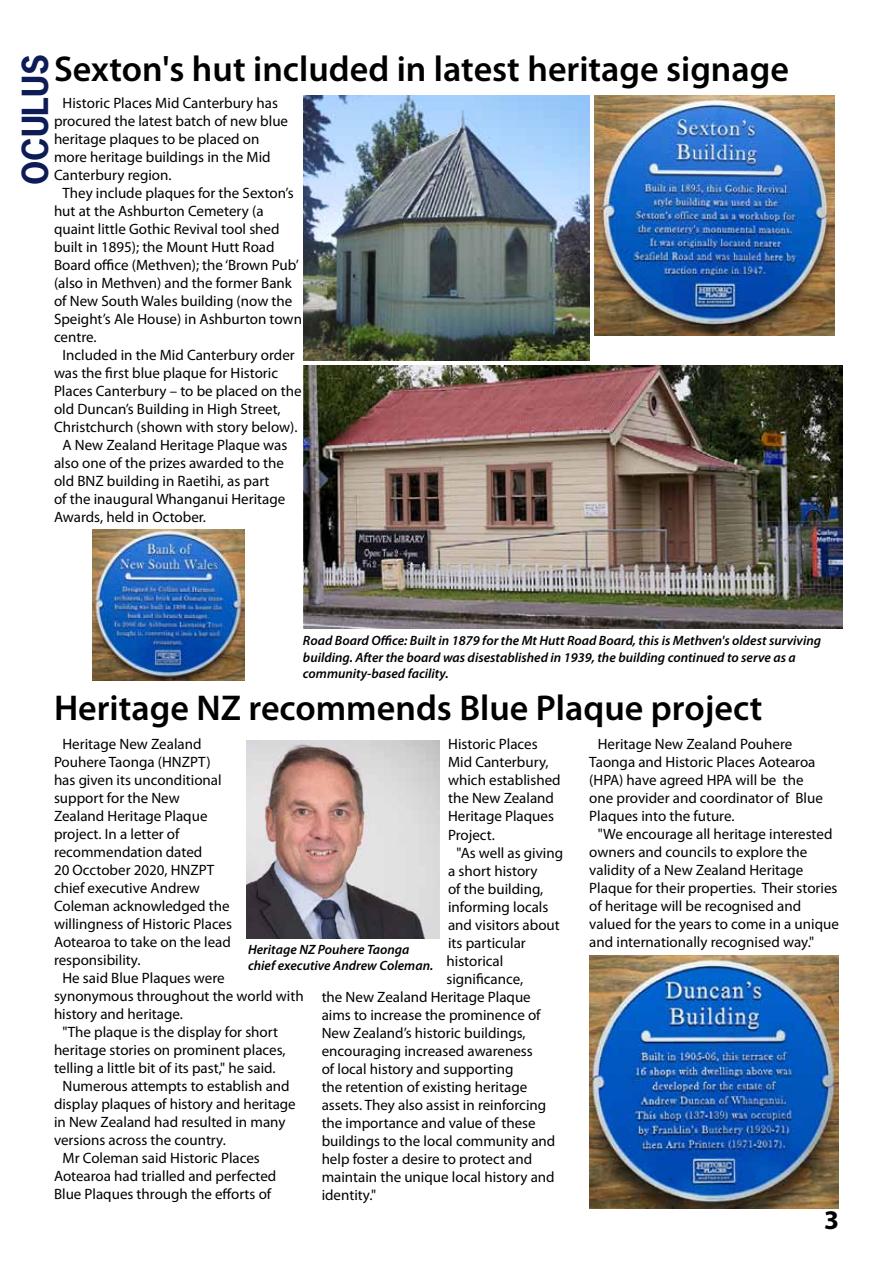
<style>
.page{position:relative;width:893px;height:1263px;background:#fff}
.page>*{position:absolute;margin:0;border:0;box-sizing:border-box;transform-origin:0 0}
.t1{font:600 36px "Myriad Pro";color:#000}
.t2{font:700 33.75px "News Gothic Std";color:#0d1c56}
.t3{font:700 27px "Myriad Pro";color:#000}
.t4{font:15px "Myriad Pro";color:#000}
.t5{font:italic 600 13.5px/16.2px "Myriad Pro";color:#000}
</style>
<div class="page">
<img style="left:304px;top:366px;width:539px;height:262px">
<img style="left:594px;top:95px;width:241px;height:241px">
<img style="left:304px;top:95px;width:285px;height:266px">
<img style="left:92px;top:529px;width:152px;height:151px">
<img style="left:589px;top:955px;width:250px;height:254px">
<img style="left:246px;top:740px;width:194px;height:199px">
<h2 class="t2" style="left:13px;top:185px;width:133px;rotate:-90deg">OCULUS</h2>
<h1 class="t1" style="left:54px;top:46px;width:736px">Sexton's hut included in latest heritage signage</h1>
<p class="t4" style="left:63px;top:94px;width:217px">Historic Places Mid Canterbury has</p>
<p class="t4" style="left:54px;top:112px;width:236px">procured the latest batch of new blue</p>
<p class="t4" style="left:54px;top:130px;width:207px">heritage plaques to be placed on</p>
<p class="t4" style="left:54px;top:148px;width:218px">more heritage buildings in the Mid</p>
<p class="t4" style="left:54px;top:166px;width:119px">Canterbury region.</p>
<p class="t4" style="left:63px;top:184px;width:233px">They include plaques for the Sexton’s</p>
<p class="t4" style="left:54px;top:202px;width:211px">hut at the Ashburton Cemetery (a</p>
<p class="t4" style="left:54px;top:220px;width:227px">quaint little Gothic Revival tool shed</p>
<p class="t4" style="left:54px;top:238px;width:222px">built in 1895); the Mount Hutt Road</p>
<p class="t4" style="left:54px;top:256px;width:246px">Board office (Methven); the ‘Brown Pub’</p>
<p class="t4" style="left:54px;top:274px;width:239px">(also in Methven) and the former Bank</p>
<p class="t4" style="left:54px;top:292px;width:240px">of New South Wales building (now the</p>
<p class="t4" style="left:54px;top:310px;width:249px">Speight’s Ale House) in Ashburton town</p>
<p class="t4" style="left:54px;top:328px;width:44px">centre.</p>
<p class="t4" style="left:63px;top:346px;width:234px">Included in the Mid Canterbury order</p>
<p class="t4" style="left:54px;top:364px;width:226px">was the first blue plaque for Historic</p>
<p class="t4" style="left:54px;top:382px;width:249px">Places Canterbury – to be placed on the</p>
<p class="t4" style="left:54px;top:400px;width:228px">old Duncan’s Building in High Street,</p>
<p class="t4" style="left:54px;top:418px;width:245px">Christchurch (shown with story below).</p>
<p class="t4" style="left:63px;top:436px;width:226px">A New Zealand Heritage Plaque was</p>
<p class="t4" style="left:54px;top:454px;width:231px">also one of the prizes awarded to the</p>
<p class="t4" style="left:54px;top:472px;width:217px">old BNZ building in Raetihi, as part</p>
<p class="t4" style="left:54px;top:490px;width:233px">of the inaugural Whanganui Heritage</p>
<p class="t4" style="left:54px;top:508px;width:154px">Awards, held in October.</p>
<p class="t5" style="left:303px;top:632px;width:520px">Road Board Office: Built in 1879 for the Mt Hutt Road Board, this is Methven's oldest surviving building. After the board was disestablished in 1939, the building continued to serve as a community-based facility.</p>
<h1 class="t1" style="left:54px;top:685px;width:710px">Heritage NZ recommends Blue Plaque project</h1>
<p class="t4" style="left:448px;top:735px;width:91px">Historic Places</p>
<p class="t4" style="left:448px;top:753px;width:102px">Mid Canterbury,</p>
<p class="t4" style="left:448px;top:771px;width:114px">which established</p>
<p class="t4" style="left:448px;top:789px;width:108px">the New Zealand</p>
<p class="t4" style="left:448px;top:807px;width:107px">Heritage Plaques</p>
<p class="t4" style="left:448px;top:825px;width:48px">Project.</p>
<p class="t4" style="left:457px;top:843px;width:108px">"As well as giving</p>
<p class="t4" style="left:448px;top:861px;width:91px">a short history</p>
<p class="t4" style="left:448px;top:879px;width:97px">of the building,</p>
<p class="t4" style="left:448px;top:897px;width:102px">informing locals</p>
<p class="t4" style="left:448px;top:915px;width:113px">and visitors about</p>
<p class="t4" style="left:448px;top:933px;width:79px">its particular</p>
<p class="t4" style="left:446px;top:951px;width:58px">historical</p>
<p class="t4" style="left:446px;top:969px;width:78px">significance,</p>
<p class="t4" style="left:322px;top:987px;width:211px">the New Zealand Heritage Plaque</p>
<p class="t4" style="left:322px;top:1005px;width:220px">aims to increase the prominence of</p>
<p class="t4" style="left:322px;top:1023px;width:205px">New Zealand’s historic buildings,</p>
<p class="t4" style="left:322px;top:1041px;width:213px">encouraging increased awareness</p>
<p class="t4" style="left:322px;top:1059px;width:193px">of local history and supporting</p>
<p class="t4" style="left:322px;top:1077px;width:207px">the retention of existing heritage</p>
<p class="t4" style="left:322px;top:1095px;width:226px">assets. They also assist in reinforcing</p>
<p class="t4" style="left:322px;top:1113px;width:216px">the importance and value of these</p>
<p class="t4" style="left:322px;top:1131px;width:235px">buildings to the local community and</p>
<p class="t4" style="left:322px;top:1149px;width:212px">help foster a desire to protect and</p>
<p class="t4" style="left:322px;top:1167px;width:235px">maintain the unique local history and</p>
<p class="t4" style="left:322px;top:1185px;width:56px">identity."</p>
<p class="t4" style="left:63px;top:734px;width:141px">Heritage New Zealand</p>
<p class="t4" style="left:54px;top:752px;width:158px">Pouhere Taonga (HNZPT)</p>
<p class="t4" style="left:54px;top:770px;width:169px">has given its unconditional</p>
<p class="t4" style="left:54px;top:788px;width:127px">support for the New</p>
<p class="t4" style="left:54px;top:806px;width:155px">Zealand Heritage Plaque</p>
<p class="t4" style="left:54px;top:824px;width:127px">project. In a letter of</p>
<p class="t4" style="left:54px;top:842px;width:150px">recommendation dated</p>
<p class="t4" style="left:54px;top:860px;width:162px">20 Occtober 2020, HNZPT</p>
<p class="t4" style="left:54px;top:878px;width:147px">chief executive Andrew</p>
<p class="t4" style="left:54px;top:896px;width:177px">Coleman acknowledged the</p>
<p class="t4" style="left:54px;top:914px;width:180px">willingness of Historic Places</p>
<p class="t4" style="left:54px;top:932px;width:178px">Aotearoa to take on the lead</p>
<p class="t4" style="left:54px;top:950px;width:88px">responsibility.</p>
<p class="t4" style="left:63px;top:968px;width:164px">He said Blue Plaques were</p>
<p class="t4" style="left:54px;top:986px;width:251px">synonymous throughout the world with</p>
<p class="t4" style="left:54px;top:1004px;width:130px">history and heritage.</p>
<p class="t4" style="left:63px;top:1022px;width:217px">"The plaque is the display for short</p>
<p class="t4" style="left:54px;top:1040px;width:233px">heritage stories on prominent places,</p>
<p class="t4" style="left:54px;top:1058px;width:223px">telling a little bit of its past," he said.</p>
<p class="t4" style="left:63px;top:1076px;width:229px">Numerous attempts to establish and</p>
<p class="t4" style="left:54px;top:1094px;width:243px">display plaques of history and heritage</p>
<p class="t4" style="left:54px;top:1112px;width:233px">in New Zealand had resulted in many</p>
<p class="t4" style="left:54px;top:1130px;width:173px">versions across the country.</p>
<p class="t4" style="left:63px;top:1148px;width:199px">Mr Coleman said Historic Places</p>
<p class="t4" style="left:54px;top:1166px;width:224px">Aotearoa had trialled and perfected</p>
<p class="t4" style="left:54px;top:1184px;width:219px">Blue Plaques through the efforts of</p>
<p class="t4" style="left:598px;top:734px;width:196px">Heritage New Zealand Pouhere</p>
<p class="t4" style="left:589px;top:752px;width:228px">Taonga and Historic Places Aotearoa</p>
<p class="t4" style="left:589px;top:770px;width:216px">(HPA) have agreed HPA will be the</p>
<p class="t4" style="left:589px;top:788px;width:235px">one provider and coordinator of Blue</p>
<p class="t4" style="left:589px;top:806px;width:147px">Plaques into the future.</p>
<p class="t4" style="left:598px;top:824px;width:236px">"We encourage all heritage interested</p>
<p class="t4" style="left:589px;top:842px;width:219px">owners and councils to explore the</p>
<p class="t4" style="left:589px;top:860px;width:216px">validity of a New Zealand Heritage</p>
<p class="t4" style="left:589px;top:878px;width:250px">Plaque for their properties. Their stories</p>
<p class="t4" style="left:589px;top:896px;width:213px">of heritage will be recognised and</p>
<p class="t4" style="left:589px;top:914px;width:251px">valued for the years to come in a unique</p>
<p class="t4" style="left:589px;top:932px;width:226px">and internationally recognised way."</p>
<p class="t5" style="left:248px;top:941px;width:187px">Heritage NZ Pouhere Taonga chief executive Andrew Coleman.</p>
<h3 class="t3" style="left:824px;top:1202px;width:16px">3</h3>
</div>
